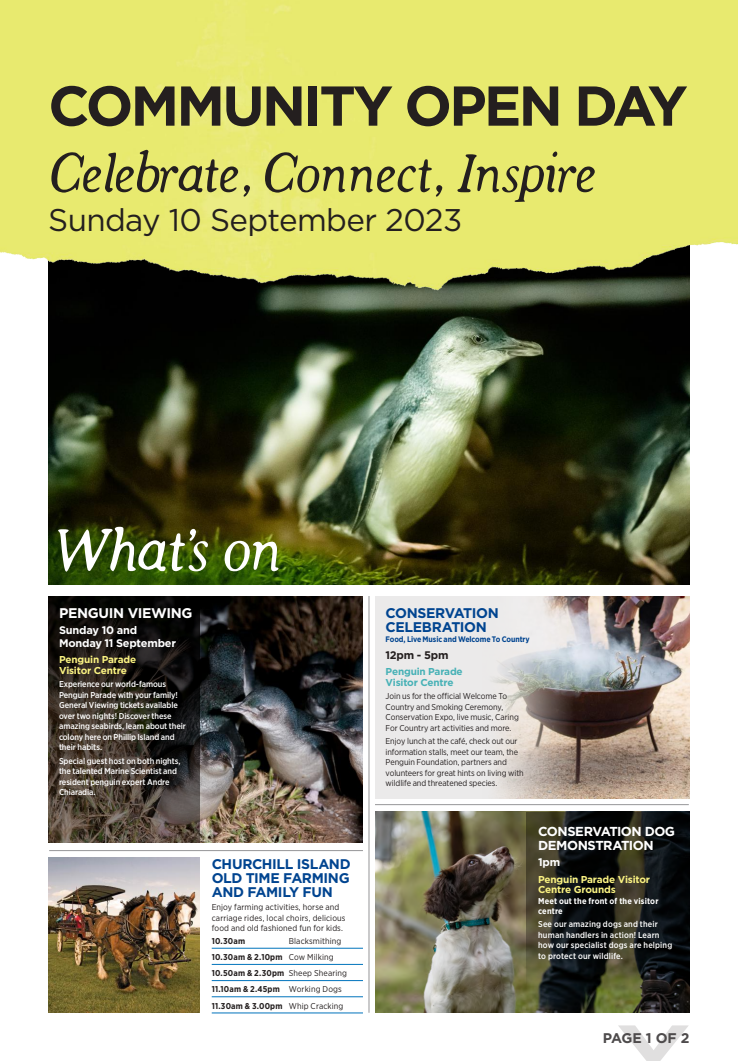
<style>
.page{position:relative;width:738px;height:1061px;background:#fff}
.page>*{position:absolute;margin:0;border:0;box-sizing:border-box;transform-origin:0 0}
.t1{font:90.7px "Penguin Script";letter-spacing:-.03em;color:#fff}
.t2{font:79px "Penguin Script";letter-spacing:-.03em;color:#241f1f}
.t3{font:700 56px "Gotham";letter-spacing:-.05em;color:#241f1f}
.t4{font:31.3px "Gotham";letter-spacing:-.02em;color:#241f1f}
.t5{font:700 14px/14px "Gotham";letter-spacing:-.025em;color:#004490;text-align:justify}
.t6{font:700 14px "Gotham";letter-spacing:-.025em;color:#fff}
.t7{font:700 14px "Gotham";letter-spacing:-.03em;color:#4e4b4c}
.t8{font:700 13px/14px "Gotham";letter-spacing:-.04em;color:#fff}
.t9{font:700 11px/13px "Gotham";letter-spacing:-.02em;color:#fff}
.t10{font:700 11px "Gotham";letter-spacing:-.02em;color:#241f1f}
.t11{font:700 10px/10.5px "Gotham";letter-spacing:-.02em;color:#fbf382}
.t12{font:700 10px/10.5px "Gotham";letter-spacing:-.02em;color:#47b1b6}
.t13{font:8.5px/10.5px "Gotham Narrow";letter-spacing:-.005em;color:#241f1f}
.t14{font:500 8.5px/10.5px "Gotham Narrow";letter-spacing:-.01em;color:#fff}
.t15{font:500 8.5px/10.5px "Gotham Narrow";letter-spacing:.015em;color:#fff}
.t16{font:700 8.5px/10.5px "Gotham Narrow";letter-spacing:.015em;color:#fff}
.t17{font:700 8.5px "Gotham Narrow";letter-spacing:.02em;color:#241f1f}
.t18{font:700 8px "Gotham Narrow";letter-spacing:-.01em;color:#004490}
.s1{font-weight:700}
</style>
<div class="page">
<img style="left:48px;top:312px;width:641px;height:272px">
<img style="left:48px;top:857px;width:151px;height:155px">
<hr style="left:375px;top:804px;width:313px;height:1px;background:#969698">
<hr style="left:49px;top:850px;width:314px;height:1px;background:#969698">
<img style="left:0;top:0;width:736px;height:312px">
<hr style="left:211px;top:947px;width:152px;height:1px;background:#0073bc">
<hr style="left:211px;top:963px;width:152px;height:1px;background:#0073bc">
<hr style="left:211px;top:980px;width:152px;height:1px;background:#0073bc">
<hr style="left:211px;top:996px;width:152px;height:1px;background:#0073bc">
<hr style="left:211px;top:1012px;width:152px;height:1px;background:#0073bc">
<div style="left:375px;top:596px;width:314px;height:201px;background:#ebeaea"></div>
<img style="left:199px;top:596px;width:164px;height:246px">
<svg style="left:618px;top:1025px;width:70px;height:35px"></svg>
<img style="left:375px;top:811px;width:151px;height:201px">
<img style="left:493px;top:596px;width:196px;height:201px">
<hr style="left:368px;top:596px;width:1px;height:416px;background:#969698">
<svg style="left:526px;top:811px;width:163px;height:201px;background:#22231b"></svg>
<svg style="left:48px;top:596px;width:151px;height:246px;background:#2e2721"></svg>
<h3 class="t3" style="left:48px;top:69px;width:640px">COMMUNITY OPEN DAY</h3>
<h2 class="t2" style="left:48px;top:119px;width:551px">Celebrate, Connect, Inspire</h2>
<h3 class="t4" style="left:48px;top:200px;width:415px">Sunday 10 September 2023</h3>
<h1 class="t1" style="left:54px;top:486px;width:231px">What’s on</h1>
<h3 class="t6" style="left:59px;top:604px;width:135px">PENGUIN VIEWING</h3>
<p class="t9" style="left:59px;top:623px;width:118px">Sunday 10 and<br>Monday 11 September</p>
<p class="t11" style="left:59px;top:654px;width:79px">Penguin Parade<br>Visitor Centre</p>
<p class="t14" style="left:59px;top:678px;width:128px">Experience our world-famous<br>Penguin Parade with your family!<br>General Viewing tickets available over two nights! Discover these amazing seabirds, learn about their colony here on Phillip Island and their habits.</p>
<p class="t14" style="left:59px;top:755px;width:123px">Special guest host on both nights, the talented Marine Scientist and resident penguin expert Andre<br>Chiaradia.</p>
<h3 class="t5" style="left:211px;top:856px;width:140px">CHURCHILL ISLAND OLD TIME FARMING AND FAMILY FUN</h3>
<p class="t13" style="left:211px;top:901px;width:135px">Enjoy farming activities, horse and carriage rides, local choirs, delicious food and old fashioned fun for kids.</p>
<p class="t17" style="left:211px;top:935px;width:35px">10.30am</p>
<p class="t13" style="left:211px;top:932px;width:137px;line-height:16.2px;text-indent:77px">Blacksmithing<br><span class="s1">10.30am &amp; 2.10pm</span> Cow Milking<br><span class="s1">10.50am &amp; 2.30pm</span> Sheep Shearing<br><span class="s1">11.10am &amp; 2.45pm</span> Working Dogs<br><span class="s1">11.30am &amp; 3.00pm</span> Whip Cracking</p>
<h3 class="t5" style="left:385px;top:606px;width:114px">CONSERVATION<br>CELEBRATION</h3>
<p class="t18" style="left:385px;top:634px;width:145px">Food, Live Music and Welcome To Country</p>
<p class="t10" style="left:385px;top:647px;width:64px">12pm - 5pm</p>
<p class="t12" style="left:385px;top:666px;width:79px">Penguin Parade<br>Visitor Centre</p>
<p class="t13" style="left:385px;top:690px;width:135px">Join us for the official Welcome To Country and Smoking Ceremony, Conservation Expo, live music, Caring For Country art activities and more.</p>
<p class="t13" style="left:385px;top:735px;width:139px">Enjoy lunch at the café, check out our information stalls, meet our team, the Penguin Foundation, partners and volunteers for great hints on living with wildlife and threatened species.</p>
<h3 class="t8" style="left:537px;top:823px;width:138px">CONSERVATION DOG<br>DEMONSTRATION</h3>
<p class="t9" style="left:537px;top:855px;width:24px">1pm</p>
<p class="t11" style="left:537px;top:873px;width:113px">Penguin Parade Visitor<br>Centre Grounds</p>
<p class="t16" style="left:537px;top:894px;width:122px">Meet out the front of the visitor centre</p>
<p class="t15" style="left:537px;top:918px;width:135px">See our amazing dogs and their human handlers in action! Learn how our specialist dogs are helping to protect our wildlife.</p>
<h3 class="t7" style="left:602px;top:1028px;width:88px">PAGE 1 OF 2</h3>
</div>
